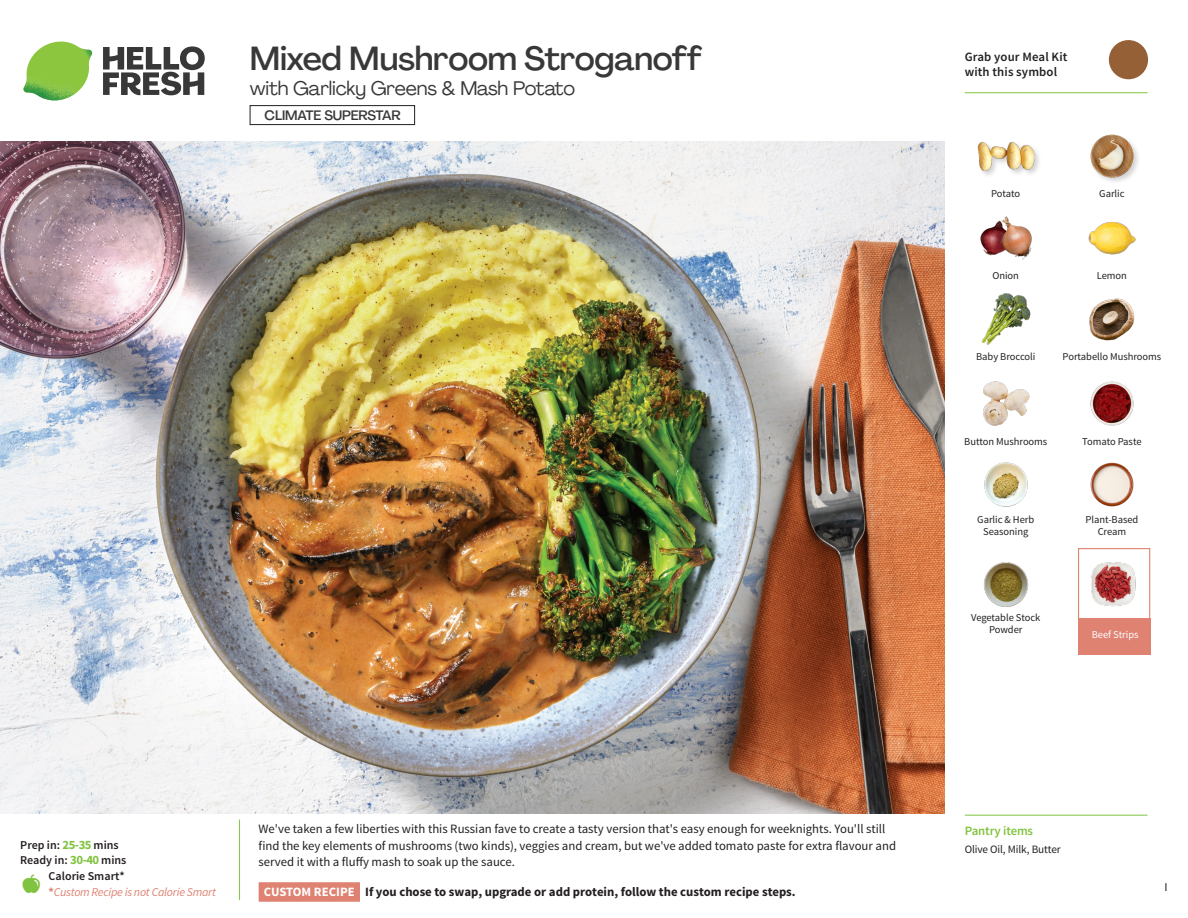
<style>
.page{position:relative;width:1188px;height:918px;background:#fff}
.page>*{position:absolute;margin:0;border:0;box-sizing:border-box;transform-origin:0 0}
._15_Titel_UK{font:500 33px "Agrandir";letter-spacing:-.01em;color:#383839}
._15_Titel_UK-2{font:19.5px "Agrandir";letter-spacing:-.01em;color:#383839}
.t1{font:500 13.5px "Agrandir";letter-spacing:-.01em;color:#383839}
.Step_6_Text_AU{font:12.75px/16.5px "Source Sans Pro";color:#231f20}
.Step_6_Text_AU-2{font:700 12.75px "Source Sans Pro";color:#231f20}
.t2{font:600 12.75px/15px "Source Sans Pro";letter-spacing:.01em;color:#231f20}
._04_Headers_Front{font:600 12.75px "Source Sans Pro";letter-spacing:-.01em;color:#81c340}
._04_Intro{font:600 12px "Source Sans Pro";color:#231f20}
._04_Intro-2{font:italic 12px "Source Sans Pro";letter-spacing:-.02em;color:#df8272}
.t3{font:12px "Source Sans Pro";color:#231f20}
._05_Pantry{font:11.25px "Source Sans Pro";letter-spacing:-.01em;color:#231f20}
._18_FRONT_ingredient{font:10.5px/12px "Source Sans Pro";letter-spacing:-.005em;color:#231f20;text-align:center}
._18_FRONT_ingredient-2{font:10.5px "Source Sans Pro";letter-spacing:-.005em;color:#fff}
.s1{font-weight:700;font-size:12.75px;color:#81c340}
.s2{font-weight:700;font-style:normal}
.s3{color:#fff}
</style>
<div class="page">
<svg style="left:103px;top:46px;width:102px;height:49px"></svg>
<img style="left:23px;top:42px;width:69px;height:59px">
<img style="left:0;top:142px;width:945px;height:672px">
<div style="left:1078px;top:548px;width:72px;height:72px;border:1px solid #df8272"></div>
<div style="left:1078px;top:618px;width:72px;height:37px;background:#df8272"></div>
<img style="left:1091px;top:562px;width:45px;height:45px">
<img style="left:1089px;top:298px;width:46px;height:43px">
<img style="left:1090px;top:381px;width:44px;height:45px">
<img style="left:983px;top:381px;width:47px;height:45px">
<img style="left:984px;top:462px;width:44px;height:45px">
<img style="left:983px;top:562px;width:46px;height:45px">
<img style="left:981px;top:293px;width:50px;height:52px">
<img style="left:980px;top:216px;width:52px;height:44px">
<img style="left:1088px;top:221px;width:48px;height:34px">
<div style="left:977px;top:141px;width:65px;height:37px;background:#231f20;opacity:.2"></div>
<img style="left:977px;top:141px;width:57px;height:37px">
<img style="left:1090px;top:134px;width:48px;height:48px">
<img style="left:1090px;top:462px;width:44px;height:45px">
<svg style="left:239px;top:819px;width:121px;height:83px"></svg>
<div style="left:250px;top:105px;width:165px;height:20px;border:1px solid #231f20"></div>
<hr style="left:965px;top:815px;width:183px;height:1px;background:#81c340">
<svg style="left:1091px;top:40px;width:58px;height:54px"></svg>
<hr style="left:965px;top:92px;width:183px;height:1px;background:#81c340">
<p class="_15_Titel_UK" style="left:250px;top:38px;width:454px">Mixed Mushroom Stroganoff</p>
<p class="_15_Titel_UK-2" style="left:250px;top:76px;width:327px">with Garlicky Greens &amp; Mash Potato</p>
<p class="t1" style="left:265px;top:107px;width:138px">CLIMATE SUPERSTAR</p>
<p class="t2" style="left:965px;top:50px;width:104px">Grab your Meal Kit with this symbol</p>
<p class="_18_FRONT_ingredient" style="left:991px;top:188px;width:31px">Potato</p>
<p class="_18_FRONT_ingredient" style="left:1099px;top:188px;width:27px">Garlic</p>
<p class="_18_FRONT_ingredient" style="left:993px;top:270px;width:28px">Onion</p>
<p class="_18_FRONT_ingredient" style="left:1097px;top:270px;width:32px">Lemon</p>
<p class="_18_FRONT_ingredient" style="left:976px;top:351px;width:61px">Baby Broccoli</p>
<p class="_18_FRONT_ingredient" style="left:1063px;top:351px;width:100px">Portabello Mushrooms</p>
<p class="_18_FRONT_ingredient" style="left:964px;top:435px;width:85px">Button Mushrooms</p>
<p class="_18_FRONT_ingredient" style="left:977px;top:513px;width:58px">Garlic &amp; Herb<br>Seasoning</p>
<p class="_18_FRONT_ingredient" style="left:971px;top:612px;width:71px">Vegetable Stock<br>Powder</p>
<p class="_18_FRONT_ingredient" style="left:1082px;top:435px;width:61px">Tomato Paste</p>
<p class="_18_FRONT_ingredient" style="left:1085px;top:513px;width:54px">Plant-Based<br>Cream</p>
<p class="_18_FRONT_ingredient-2" style="left:1092px;top:628px;width:48px">Beef Strips</p>
<p class="_04_Intro" style="left:20px;top:837px;width:100px">Prep in: <span class="s1">25-35</span> mins</p>
<p class="_04_Intro" style="left:20px;top:852px;width:108px">Ready in: <span class="s1">30-40</span> mins</p>
<p class="_04_Intro" style="left:49px;top:869px;width:78px">Calorie Smart*</p>
<p class="_04_Intro-2" style="left:49px;top:885px;width:169px"><span class="s2">*</span>Custom Recipe is not Calorie Smart</p>
<p class="Step_6_Text_AU" style="left:259px;top:821px;width:639px">We've taken a few liberties with this Russian fave to create a tasty version that's easy enough for weeknights. You'll still find the key elements of mushrooms (two kinds), veggies and cream, but we've added tomato paste for extra flavour and served it with a fluffy mash to soak up the sauce.</p>
<p class="Step_6_Text_AU-2" style="left:264px;top:883px;width:533px"><span class="s3">CUSTOM RECIPE</span> If you chose to swap, upgrade or add protein, follow the custom recipe steps.</p>
<p class="_04_Headers_Front" style="left:965px;top:822px;width:70px">Pantry items</p>
<p class="_05_Pantry" style="left:965px;top:842px;width:98px">Olive Oil, Milk, Butter</p>
<p class="t3" style="left:1165px;top:879px;width:5px">I</p>
</div>
